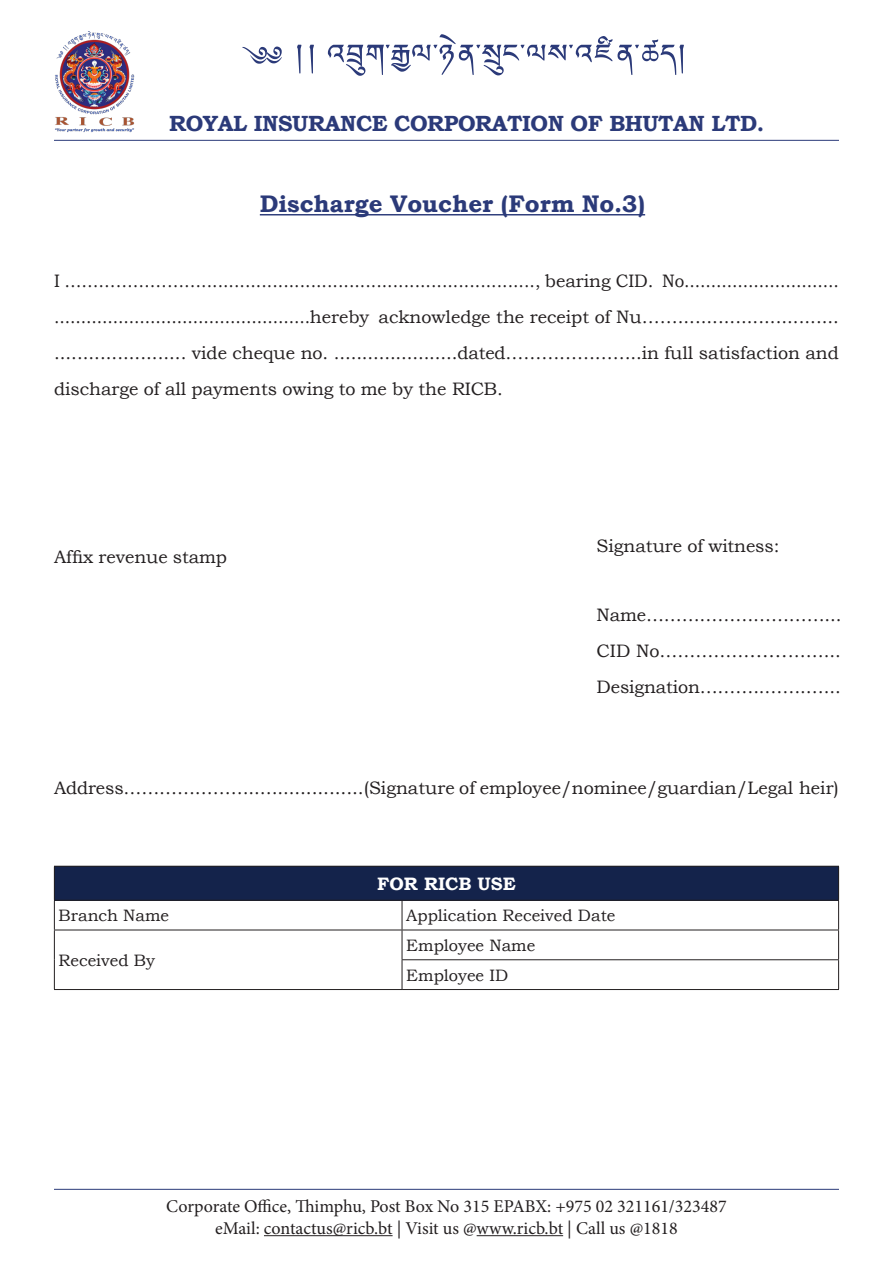
<style>
.page{position:relative;width:893px;height:1263px;background:#fff}
.page>*{position:absolute;margin:0;border:0;box-sizing:border-box;transform-origin:0 0}
.Heading_1{font:700 24px "Bookman Old Style";color:#2b3a79}
.Sub-Head{font:700 22.05px "Bookman Old Style";letter-spacing:-.02em;color:#2b3a79}
.Body_Text{font:18px/36px "Bookman Old Style";color:#231f20;text-align:justify;scale:.95 1}
.Body_Text-2{font:18px "Bookman Old Style";color:#231f20}
.t1{font:18px "Minion Pro";color:#231f20}
.Body_Text-3{font:700 18px "Bookman Old Style";color:#fff}
.t2{font:16.5px "Bookman Old Style";color:#231f20}
</style>
<div class="page">
<hr style="left:260px;top:214px;width:385px;height:1px;background:#2b3a79">
<div style="left:54px;top:866px;width:785px;height:34px;background:#14234b"></div>
<hr style="left:54px;top:866px;width:348px;height:1px;background:#231f20">
<hr style="left:402px;top:866px;width:437px;height:1px;background:#231f20">
<hr style="left:54px;top:900px;width:348px;height:1px;background:#231f20">
<hr style="left:402px;top:900px;width:437px;height:1px;background:#231f20">
<hr style="left:54px;top:930px;width:348px;height:1px;background:#231f20">
<hr style="left:402px;top:930px;width:437px;height:1px;background:#231f20">
<hr style="left:402px;top:959px;width:437px;height:1px;background:#231f20">
<hr style="left:54px;top:989px;width:348px;height:1px;background:#231f20">
<hr style="left:402px;top:989px;width:437px;height:1px;background:#231f20">
<hr style="left:54px;top:866px;width:1px;height:34px;background:#231f20">
<hr style="left:54px;top:900px;width:1px;height:30px;background:#231f20">
<hr style="left:54px;top:930px;width:1px;height:30px;background:#231f20">
<svg style="left:54px;top:960px;width:1px;height:29px"></svg>
<hr style="left:838px;top:866px;width:1px;height:34px;background:#231f20">
<hr style="left:402px;top:900px;width:1px;height:30px;background:#231f20">
<hr style="left:838px;top:900px;width:1px;height:30px;background:#231f20">
<svg style="left:402px;top:930px;width:1px;height:59px"></svg>
<svg style="left:838px;top:930px;width:1px;height:59px"></svg>
<svg style="left:242px;top:34px;width:442px;height:42px"></svg>
<img style="left:54px;top:31px;width:99px;height:109px">
<hr style="left:54px;top:140px;width:785px;height:1px;background:#2b3a79">
<hr style="left:54px;top:1189px;width:785px;height:1px;background:#2b3a79">
<hr style="left:264px;top:1235px;width:129px;height:1px;background:#231f20">
<hr style="left:477px;top:1235px;width:86px;height:1px;background:#231f20">
<p class="Sub-Head" style="left:169px;top:107px;width:597px">ROYAL INSURANCE CORPORATION OF BHUTAN LTD.</p>
<p class="Heading_1" style="left:260px;top:186px;width:387px">Discharge Voucher (Form No.3)</p>
<p class="Body_Text" style="left:54px;top:263px;width:828px">I ……………………............................................................., bearing CID. No............................. ................................................hereby acknowledge the receipt of Nu……............................ ....................... vide cheque no. ......................dated…………………..in full satisfaction and discharge of all payments owing to me by the RICB.</p>
<p class="Body_Text-2" style="left:54px;top:545px;width:175px">Affix revenue stamp</p>
<p class="Body_Text-2" style="left:597px;top:535px;width:184px">Signature of witness:</p>
<p class="Body_Text-2" style="left:597px;top:604px;width:247px">Name…………………………...</p>
<p class="Body_Text-2" style="left:597px;top:640px;width:246px">CID No………………………...</p>
<p class="Body_Text-2" style="left:597px;top:676px;width:246px">Designation………..…….…...</p>
<p class="Body_Text-2" style="left:54px;top:776px;width:786px">Address…………………..…...............(Signature of employee/nominee/guardian/Legal heir)</p>
<p class="Body_Text-3" style="left:377px;top:870px;width:140px">FOR RICB USE</p>
<p class="t2" style="left:59px;top:905px;width:112px">Branch Name</p>
<p class="t2" style="left:406px;top:905px;width:211px">Application Received Date</p>
<p class="t2" style="left:59px;top:949px;width:98px">Received By</p>
<p class="t2" style="left:406px;top:934px;width:131px">Employee Name</p>
<p class="t2" style="left:406px;top:964px;width:103px">Employee ID</p>
<p class="t1" style="left:166px;top:1194px;width:562px">Corporate Office, Thimphu, Post Box No 315 EPABX: +975 02 321161/323487</p>
<p class="t1" style="left:215px;top:1216px;width:464px">eMail: contactus@ricb.bt | Visit us @www.ricb.bt | Call us @1818</p>
</div>
